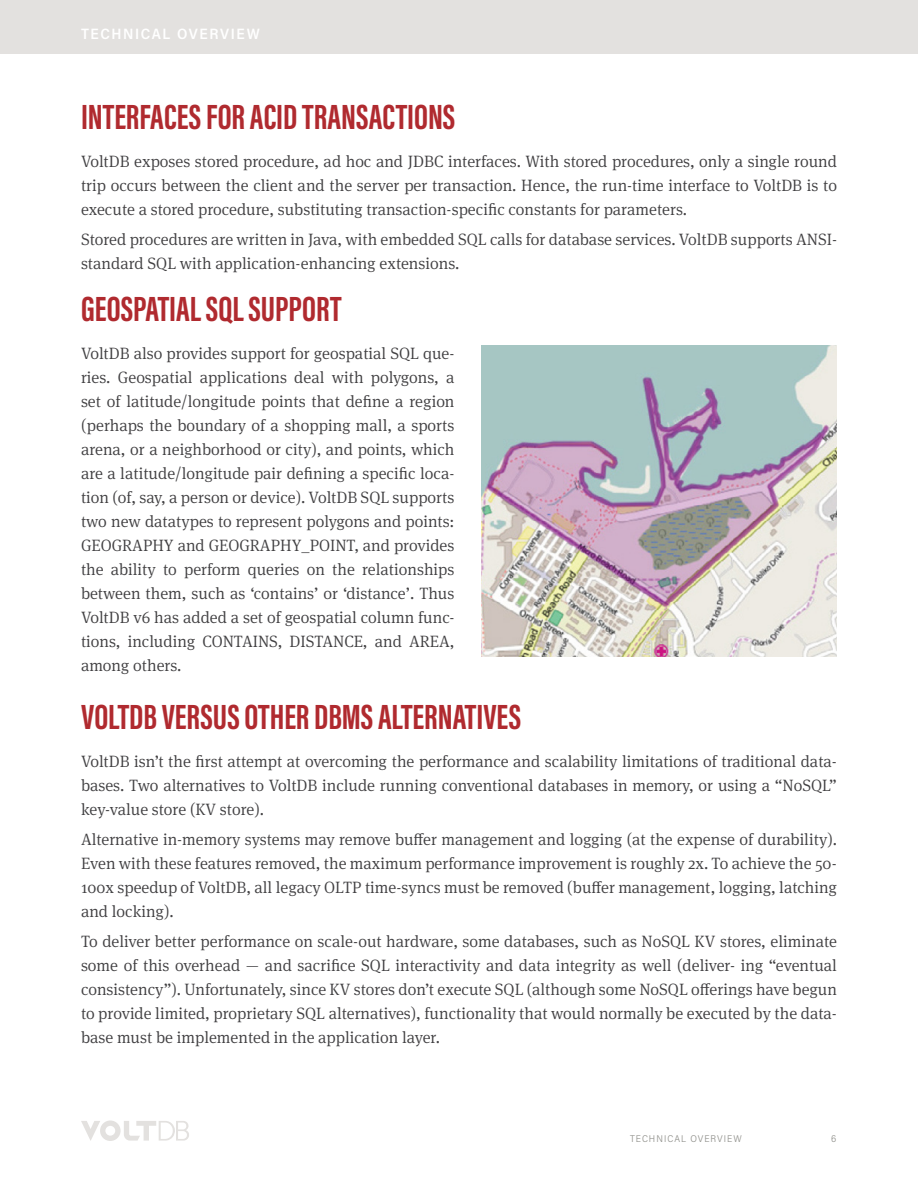
<style>
.page{position:relative;width:918px;height:1188px;background:#fff}
.page>*{position:absolute;margin:0;border:0;box-sizing:border-box;transform-origin:0 0}
.t1{font:700 36px "Acumin Pro Extra Cond";color:#b02a2f}
.t2{font:300 16.5px/24px "Meta Serif Pro";color:#414042;text-align:justify}
.t3{font:600 15px "Acumin Pro Semi Cond";letter-spacing:.105em;color:#fff}
.t4{font:300 9.75px "Acumin Pro Semi Cond";letter-spacing:.105em;color:#8d8d88}
</style>
<div class="page">
<div style="left:0;top:0;width:918px;height:54px;background:#e3e1df"></div>
<svg style="left:81px;top:1120px;width:108px;height:21px"></svg>
<img style="left:482px;top:345px;width:355px;height:312px">
<p class="t3" style="left:81px;top:23px;width:180px">TECHNICAL OVERVIEW</p>
<h1 class="t1" style="left:81px;top:95px;width:376px">INTERFACES FOR ACID TRANSACTIONS</h1>
<p class="t2" style="left:81px;top:148px;width:758px">VoltDB exposes stored procedure, ad hoc and JDBC interfaces. With stored procedures, only a single round trip occurs between the client and the server per transaction. Hence, the run-time interface to VoltDB is to execute a stored procedure, substituting transaction-specific constants for parameters.</p>
<p class="t2" style="left:81px;top:226px;width:758px">Stored procedures are written in Java, with embedded SQL calls for database services. VoltDB supports ANSI&shy;standard SQL with application-enhancing extensions.</p>
<h1 class="t1" style="left:81px;top:287px;width:262px">GEOSPATIAL SQL SUPPORT</h1>
<p class="t2" style="left:81px;top:340px;width:375px">VoltDB also provides support for geospatial SQL que&shy;ries. Geospatial applications deal with polygons, a set of latitude/longitude points that define a region (perhaps the boundary of a shopping mall, a sports arena, or a neighborhood or city), and points, which are a latitude/longitude pair defining a specific loca&shy;tion (of, say, a person or device). VoltDB SQL supports two new datatypes to represent polygons and points:<br>GEOGRAPHY and GEOGRAPHY_POINT, and provides the ability to perform queries on the relationships between them, such as ‘contains’ or ‘distance’. Thus VoltDB v6 has added a set of geospatial column func&shy;tions, including CONTAINS, DISTANCE, and AREA, among others.</p>
<h1 class="t1" style="left:81px;top:695px;width:442px">VOLTDB VERSUS OTHER DBMS ALTERNATIVES</h1>
<p class="t2" style="left:81px;top:748px;width:757px">VoltDB isn’t the first attempt at overcoming the performance and scalability limitations of traditional data&shy;bases. Two alternatives to VoltDB include running conventional databases in memory, or using a “NoSQL” key-value store (KV store).</p>
<p class="t2" style="left:81px;top:826px;width:757px">Alternative in-memory systems may remove buffer management and logging (at the expense of durability).<br>Even with these features removed, the maximum performance improvement is roughly 2x. To achieve the 50- 100x speedup of VoltDB, all legacy OLTP time-syncs must be removed (buffer management, logging, latching and locking).</p>
<p class="t2" style="left:81px;top:928px;width:758px">To deliver better performance on scale-out hardware, some databases, such as NoSQL KV stores, eliminate some of this overhead — and sacrifice SQL interactivity and data integrity as well (deliver- ing “eventual consistency”). Unfortunately, since KV stores don’t execute SQL (although some NoSQL offerings have begun to provide limited, proprietary SQL alternatives), functionality that would normally be executed by the data&shy;base must be implemented in the application layer.</p>
<p class="t4" style="left:630px;top:1132px;width:113px">TECHNICAL OVERVIEW</p>
<p class="t4" style="left:831px;top:1132px;width:7px">6</p>
</div>
